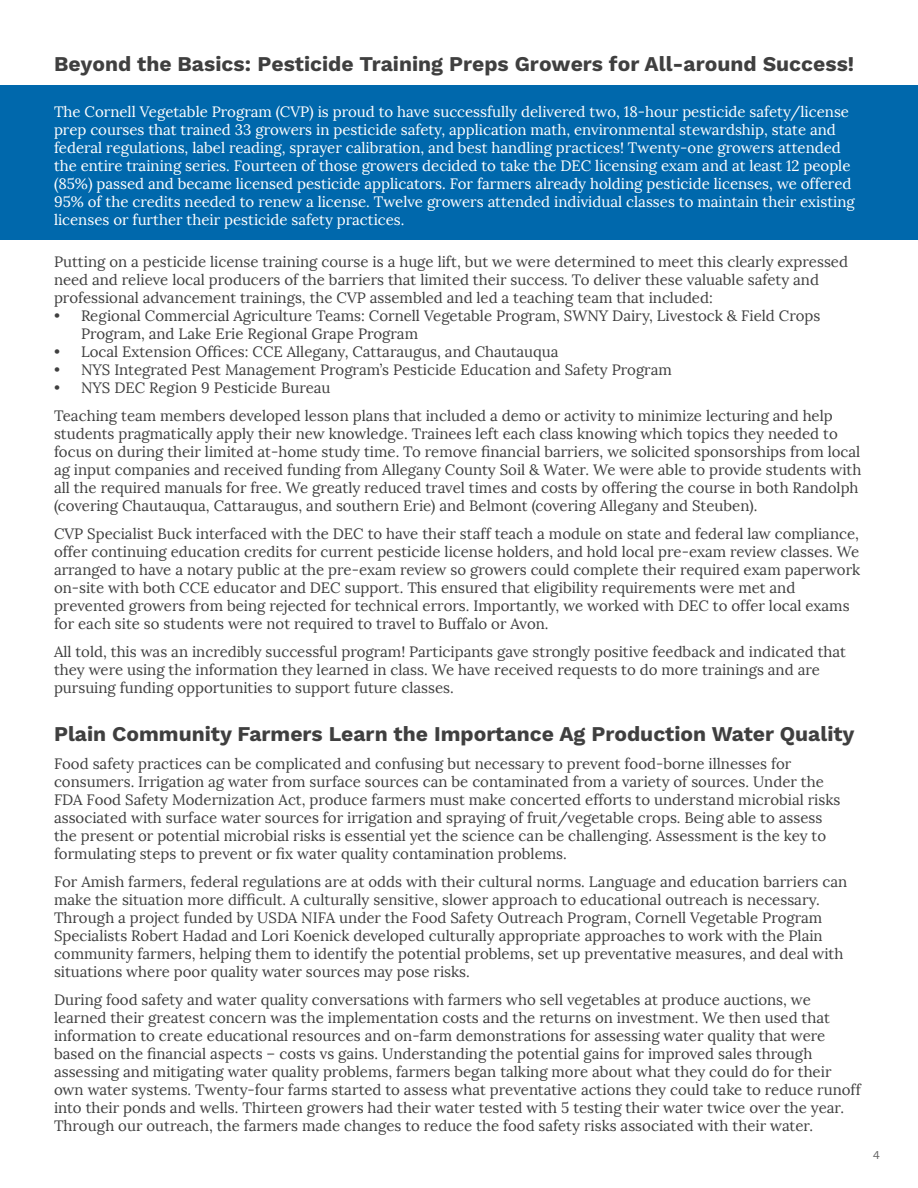
<style>
.page{position:relative;width:918px;height:1188px;background:#fff}
.page>*{position:absolute;margin:0;border:0;box-sizing:border-box;transform-origin:0 0}
.Heading_1{font:700 21px "Work Sans";color:#3f3f3f}
.Text_Paragraph{font:15px/18px "Lora";color:#3f3f3f}
.Text_Paragraph-2{font:15px/18px "Lora";color:#fff}
.t1{font:12px "Work Sans";color:#666}
</style>
<div class="page">
<div style="left:0;top:86px;width:918px;height:154px;background:#0068ac"></div>
<p class="Heading_1" style="left:54px;top:51px;width:802px">Beyond the Basics: Pesticide Training Preps Growers for All-around Success!</p>
<p class="Text_Paragraph-2" style="left:54px;top:103px;width:802px">The Cornell Vegetable Program (CVP) is proud to have successfully delivered two, 18-hour pesticide safety/license prep courses that trained 33 growers in pesticide safety, application math, environmental stewardship, state and federal regulations, label reading, sprayer calibration, and best handling practices! Twenty-one growers attended the entire training series. Fourteen of those growers decided to take the DEC licensing exam and at least 12 people (85%) passed and became licensed pesticide applicators. For farmers already holding pesticide licenses, we offered 95% of the credits needed to renew a license. Twelve growers attended individual classes to maintain their existing licenses or further their pesticide safety practices.</p>
<p class="Text_Paragraph" style="left:54px;top:253px;width:795px">Putting on a pesticide license training course is a huge lift, but we were determined to meet this clearly expressed need and relieve local producers of the barriers that limited their success. To deliver these valuable safety and professional advancement trainings, the CVP assembled and led a teaching team that included:</p>
<p class="Text_Paragraph" style="left:81px;top:307px;width:741px;text-indent:-27px">• Regional Commercial Agriculture Teams: Cornell Vegetable Program, SWNY Dairy, Livestock &amp; Field Crops<br>Program, and Lake Erie Regional Grape Program</p>
<p class="Text_Paragraph" style="left:54px;top:343px;width:506px">• Local Extension Offices: CCE Allegany, Cattaraugus, and Chautauqua</p>
<p class="Text_Paragraph" style="left:54px;top:361px;width:619px">• NYS Integrated Pest Management Program’s Pesticide Education and Safety Program</p>
<p class="Text_Paragraph" style="left:54px;top:379px;width:278px">• NYS DEC Region 9 Pesticide Bureau</p>
<p class="Text_Paragraph" style="left:54px;top:407px;width:809px">Teaching team members developed lesson plans that included a demo or activity to minimize lecturing and help students pragmatically apply their new knowledge. Trainees left each class knowing which topics they needed to focus on during their limited at-home study time. To remove financial barriers, we solicited sponsorships from local ag input companies and received funding from Allegany County Soil &amp; Water. We were able to provide students with all the required manuals for free. We greatly reduced travel times and costs by offering the course in both Randolph (covering Chautauqua, Cattaraugus, and southern Erie) and Belmont (covering Allegany and Steuben).</p>
<p class="Text_Paragraph" style="left:54px;top:525px;width:808px">CVP Specialist Buck interfaced with the DEC to have their staff teach a module on state and federal law compliance, offer continuing education credits for current pesticide license holders, and hold local pre-exam review classes. We arranged to have a notary public at the pre-exam review so growers could complete their required exam paperwork on-site with both CCE educator and DEC support. This ensured that eligibility requirements were met and prevented growers from being rejected for technical errors. Importantly, we worked with DEC to offer local exams for each site so students were not required to travel to Buffalo or Avon.</p>
<p class="Text_Paragraph" style="left:54px;top:643px;width:793px">All told, this was an incredibly successful program! Participants gave strongly positive feedback and indicated that they were using the information they learned in class. We have received requests to do more trainings and are pursuing funding opportunities to support future classes.</p>
<p class="Heading_1" style="left:54px;top:722px;width:802px">Plain Community Farmers Learn the Importance Ag Production Water Quality</p>
<p class="Text_Paragraph" style="left:54px;top:755px;width:788px">Food safety practices can be complicated and confusing but necessary to prevent food-borne illnesses for consumers. Irrigation ag water from surface sources can be contaminated from a variety of sources. Under the FDA Food Safety Modernization Act, produce farmers must make concerted efforts to understand microbial risks associated with surface water sources for irrigation and spraying of fruit/vegetable crops. Being able to assess the present or potential microbial risks is essential yet the science can be challenging. Assessment is the key to formulating steps to prevent or fix water quality contamination problems.</p>
<p class="Text_Paragraph" style="left:54px;top:873px;width:795px">For Amish farmers, federal regulations are at odds with their cultural norms. Language and education barriers can make the situation more difficult. A culturally sensitive, slower approach to educational outreach is necessary.<br>Through a project funded by USDA NIFA under the Food Safety Outreach Program, Cornell Vegetable Program Specialists Robert Hadad and Lori Koenick developed culturally appropriate approaches to work with the Plain community farmers, helping them to identify the potential problems, set up preventative measures, and deal with situations where poor quality water sources may pose risks.</p>
<p class="Text_Paragraph" style="left:54px;top:991px;width:808px">During food safety and water quality conversations with farmers who sell vegetables at produce auctions, we learned their greatest concern was the implementation costs and the returns on investment. We then used that information to create educational resources and on-farm demonstrations for assessing water quality that were based on the financial aspects – costs vs gains. Understanding the potential gains for improved sales through assessing and mitigating water quality problems, farmers began talking more about what they could do for their own water systems. Twenty-four farms started to assess what preventative actions they could take to reduce runoff into their ponds and wells. Thirteen growers had their water tested with 5 testing their water twice over the year.<br>Through our outreach, the farmers made changes to reduce the food safety risks associated with their water.</p>
<p class="t1" style="left:873px;top:1148px;width:9px">4</p>
</div>
